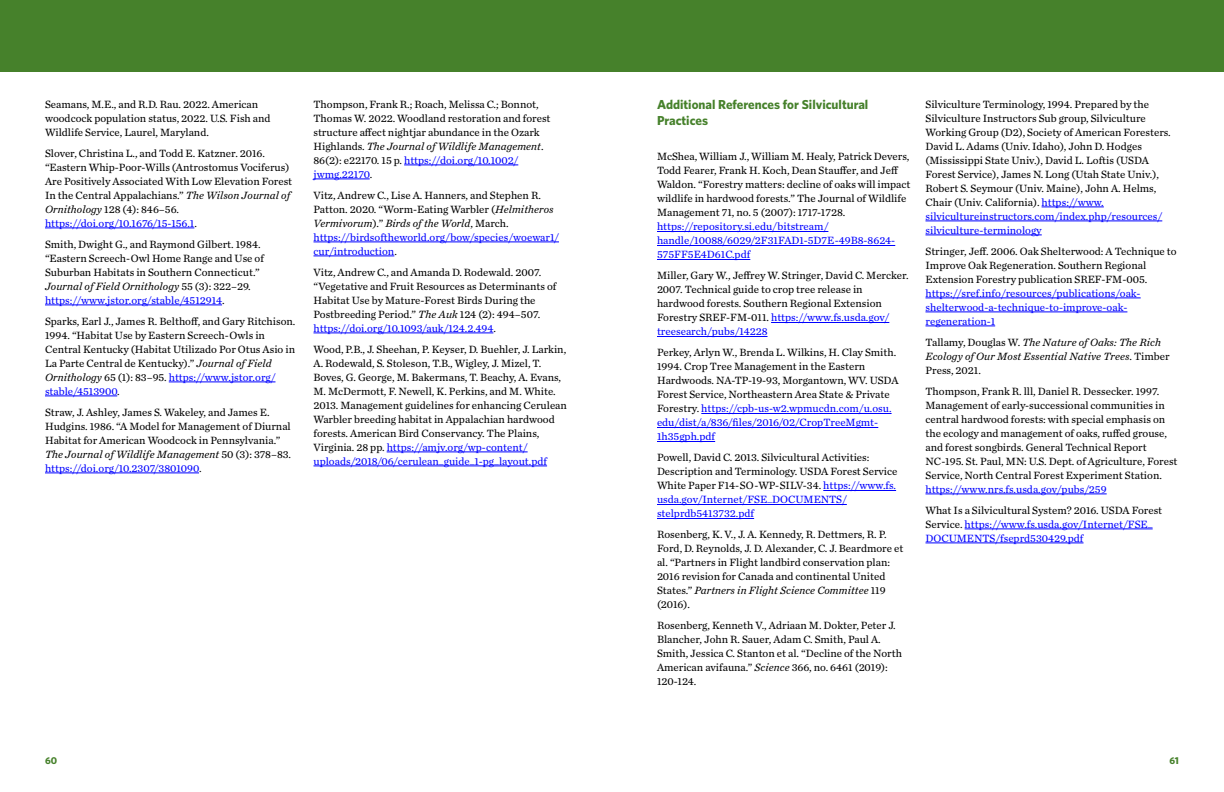
<style>
.page{position:relative;width:1224px;height:792px;background:#fff}
.page>*{position:absolute;margin:0;border:0;box-sizing:border-box;transform-origin:0 0}
.t1{font:700 13px/16px "Whitney";color:#46812b}
.text_-_chronicle___s{font:11px/14px "Chronicle Text G2";color:#000}
.text_-_chronicle___s-2{font:11px/14px "Chronicle Text G2";color:#00f}
.text_-_chronicle___s-3{font:italic 11px/14px "Chronicle Text G2";letter-spacing:.01em;color:#000}
.t2{font:700 10px "Whitney";color:#46812b}
.s1{font-style:italic}
.s2{color:#00f}
.s3{font-style:normal}
.s4{color:#000}
</style>
<div class="page">
<div style="left:0;top:0;width:612px;height:72px;background:#46812b"></div>
<div style="left:612px;top:0;width:612px;height:72px;background:#46812b"></div>
<hr style="left:45px;top:228px;width:149px;height:1px;background:#00f">
<hr style="left:45px;top:305px;width:177px;height:1px;background:#00f">
<hr style="left:169px;top:382px;width:106px;height:1px;background:#00f">
<hr style="left:45px;top:396px;width:72px;height:1px;background:#00f">
<hr style="left:45px;top:473px;width:154px;height:1px;background:#00f">
<hr style="left:404px;top:165px;width:114px;height:1px;background:#00f">
<hr style="left:314px;top:179px;width:56px;height:1px;background:#00f">
<hr style="left:314px;top:242px;width:245px;height:1px;background:#00f">
<hr style="left:314px;top:256px;width:80px;height:1px;background:#00f">
<hr style="left:314px;top:333px;width:179px;height:1px;background:#00f">
<hr style="left:387px;top:452px;width:141px;height:1px;background:#00f">
<hr style="left:314px;top:466px;width:233px;height:1px;background:#00f">
<hr style="left:657px;top:231px;width:171px;height:1px;background:#00f">
<hr style="left:657px;top:245px;width:238px;height:1px;background:#00f">
<hr style="left:657px;top:259px;width:93px;height:1px;background:#00f">
<hr style="left:771px;top:322px;width:118px;height:1px;background:#00f">
<hr style="left:657px;top:336px;width:111px;height:1px;background:#00f">
<hr style="left:701px;top:413px;width:191px;height:1px;background:#00f">
<hr style="left:657px;top:427px;width:221px;height:1px;background:#00f">
<hr style="left:657px;top:441px;width:58px;height:1px;background:#00f">
<hr style="left:823px;top:490px;width:73px;height:1px;background:#00f">
<hr style="left:657px;top:504px;width:190px;height:1px;background:#00f">
<hr style="left:657px;top:518px;width:97px;height:1px;background:#00f">
<hr style="left:1042px;top:207px;width:62px;height:1px;background:#00f">
<hr style="left:926px;top:221px;width:236px;height:1px;background:#00f">
<hr style="left:926px;top:235px;width:116px;height:1px;background:#00f">
<hr style="left:926px;top:298px;width:215px;height:1px;background:#00f">
<hr style="left:926px;top:312px;width:201px;height:1px;background:#00f">
<hr style="left:926px;top:326px;width:69px;height:1px;background:#00f">
<hr style="left:926px;top:494px;width:181px;height:1px;background:#00f">
<hr style="left:965px;top:529px;width:188px;height:1px;background:#00f">
<hr style="left:926px;top:543px;width:158px;height:1px;background:#00f">
<p class="text_-_chronicle___s" style="left:45px;top:97px;width:227px">Seamans, M.E., and R.D. Rau. 2022. American woodcock population status, 2022. U.S. Fish and<br>Wildlife Service, Laurel, Maryland.</p>
<p class="text_-_chronicle___s" style="left:45px;top:146px;width:249px">Slover, Christina L., and Todd E. Katzner. 2016. “Eastern Whip-Poor-Wills (Antrostomus Vociferus)<br>Are Positively Associated With Low Elevation Forest In the Central Appalachians.” <span class="s1">The Wilson Journal of Ornithology</span> 128 (4): 846–56. <span class="s2">https://doi.org/10.1676/15-156.1</span>.</p>
<p class="text_-_chronicle___s" style="left:45px;top:237px;width:221px">Smith, Dwight G., and Raymond Gilbert. 1984. “Eastern Screech-Owl Home Range and Use of Suburban Habitats in Southern Connecticut.” <span class="s1">Journal of Field Ornithology</span> 55 (3): 322–29. <span class="s2">https://www.jstor.org/stable/4512914</span>.</p>
<p class="text_-_chronicle___s" style="left:45px;top:314px;width:252px">Sparks, Earl J., James R. Belthoff, and Gary Ritchison.<br>1994. “Habitat Use by Eastern Screech-Owls in Central Kentucky (Habitat Utilizado Por Otus Asio in La Parte Central de Kentucky).” <span class="s1">Journal of Field Ornithology</span> 65 (1): 83–95. <span class="s2">https://www.jstor.org/ stable/4513900</span>.</p>
<p class="text_-_chronicle___s" style="left:45px;top:405px;width:248px">Straw, J. Ashley, James S. Wakeley, and James E.<br>Hudgins. 1986. “A Model for Management of Diurnal Habitat for American Woodcock in Pennsylvania.” <span class="s1">The Journal of Wildlife Management</span> 50 (3): 378–83. <span class="s2">https://doi.org/10.2307/3801090</span>.</p>
<p class="text_-_chronicle___s" style="left:314px;top:97px;width:239px">Thompson, Frank R.; Roach, Melissa C.; Bonnot, Thomas W. 2022. Woodland restoration and forest structure affect nightjar abundance in the Ozark Highlands. <span class="s1">The Journal of Wildlife Management</span>.<br>86(2): e22170. 15 p. <span class="s2">https://doi.org/10.1002/ jwmg.22170</span>.</p>
<p class="text_-_chronicle___s" style="left:314px;top:188px;width:247px">Vitz, Andrew C., Lise A. Hanners, and Stephen R.<br>Patton. 2020. “Worm-Eating Warbler (<span class="s1">Helmitheros Vermivorum</span>).” <span class="s1">Birds of the World</span>, March. <span class="s2">https://birdsoftheworld.org/bow/species/woewar1/ cur/introduction</span>.</p>
<p class="text_-_chronicle___s" style="left:314px;top:265px;width:244px">Vitz, Andrew C., and Amanda D. Rodewald. 2007. “Vegetative and Fruit Resources as Determinants of Habitat Use by Mature-Forest Birds During the Postbreeding Period.” <span class="s1">The Auk</span> 124 (2): 494–507. <span class="s2">https://doi.org/10.1093/auk/124.2.494</span>.</p>
<p class="text_-_chronicle___s" style="left:314px;top:342px;width:255px">Wood, P.B., J. Sheehan, P. Keyser, D. Buehler, J. Larkin, A. Rodewald, S. Stoleson, T.B., Wigley, J. Mizel, T.<br>Boves, G. George, M. Bakermans, T. Beachy, A. Evans, M. McDermott, F. Newell, K. Perkins, and M. White.<br>2013. Management guidelines for enhancing Cerulean Warbler breeding habitat in Appalachian hardwood forests. American Bird Conservancy. The Plains, Virginia. 28 pp. <span class="s2">https://amjv.org/wp-content/ uploads/2018/06/cerulean_guide_1-pg_layout.pdf</span></p>
<p class="t1" style="left:657px;top:97px;width:213px">Additional References for Silvicultural<br>Practices</p>
<p class="text_-_chronicle___s" style="left:657px;top:149px;width:255px">McShea, William J., William M. Healy, Patrick Devers, Todd Fearer, Frank H. Koch, Dean Stauffer, and Jeff Waldon. “Forestry matters: decline of oaks will impact wildlife in hardwood forests.” The Journal of Wildlife Management 71, no. 5 (2007): 1717-1728. <span class="s2">https://repository.si.edu/bitstream/ handle/10088/6029/2F31FAD1-5D7E-49B8-8624- 575FF5E4D61C.pdf</span></p>
<p class="text_-_chronicle___s" style="left:657px;top:268px;width:253px">Miller, Gary W., Jeffrey W. Stringer, David C. Mercker.<br>2007. Technical guide to crop tree release in hardwood forests. Southern Regional Extension Forestry SREF-FM-011. <span class="s2">https://www.fs.usda.gov/ treesearch/pubs/14228</span></p>
<p class="text_-_chronicle___s" style="left:657px;top:345px;width:243px">Perkey, Arlyn W., Brenda L. Wilkins, H. Clay Smith.<br>1994. Crop Tree Management in the Eastern Hardwoods. NA-TP-19-93, Morgantown, WV. USDA Forest Service, Northeastern Area State &amp; Private Forestry. <span class="s2">https://cpb-us-w2.wpmucdn.com/u.osu. edu/dist/a/836/files/2016/02/CropTreeMgmt-1h35gph.pdf</span></p>
<p class="text_-_chronicle___s" style="left:657px;top:450px;width:242px">Powell, David C. 2013. Silvicultural Activities:<br>Description and Terminology. USDA Forest Service White Paper F14-SO-WP-SILV-34. <span class="s2">https://www.fs. usda.gov/Internet/FSE_DOCUMENTS/ stelprdb5413732.pdf</span></p>
<p class="text_-_chronicle___s" style="left:657px;top:527px;width:248px">Rosenberg, K. V., J. A. Kennedy, R. Dettmers, R. P.<br>Ford, D. Reynolds, J. D. Alexander, C. J. Beardmore et al. “Partners in Flight landbird conservation plan:<br>2016 revision for Canada and continental United States.” <span class="s1">Partners in Flight Science Committee</span> 119 (2016).</p>
<p class="text_-_chronicle___s" style="left:657px;top:618px;width:247px">Rosenberg, Kenneth V., Adriaan M. Dokter, Peter J.<br>Blancher, John R. Sauer, Adam C. Smith, Paul A.<br>Smith, Jessica C. Stanton et al. “Decline of the North American avifauna.” <span class="s1">Science</span> 366, no. 6461 (2019):<br>120-124.</p>
<p class="text_-_chronicle___s" style="left:926px;top:97px;width:247px">Silviculture Terminology, 1994. Prepared by the Silviculture Instructors Sub group, Silviculture Working Group (D2), Society of American Foresters.<br>David L. Adams (Univ. Idaho), John D. Hodges (Mississippi State Univ.), David L. Loftis (USDA Forest Service), James N. Long (Utah State Univ.), Robert S. Seymour (Univ. Maine), John A. Helms, Chair (Univ. California). <span class="s2">https://www. silvicultureinstructors.com/index.php/resources/ silviculture-terminology</span></p>
<p class="text_-_chronicle___s" style="left:926px;top:244px;width:253px">Stringer, Jeff. 2006. Oak Shelterwood: A Technique to Improve Oak Regeneration. Southern Regional Extension Forestry publication SREF-FM-005. <span class="s2">https://sref.info/resources/publications/oak&shy;shelterwood-a-technique-to-improve-oak&shy;regeneration-1</span></p>
<p class="text_-_chronicle___s-3" style="left:926px;top:335px;width:246px"><span class="s3">Tallamy, Douglas W.</span> The Nature of Oaks: The Rich<br>Ecology of Our Most Essential Native Trees<span class="s3">. Timber<br>Press, 2021.</span></p>
<p class="text_-_chronicle___s" style="left:926px;top:384px;width:253px">Thompson, Frank R. lll, Daniel R. Dessecker. 1997.<br>Management of early-successional communities in central hardwood forests: with special emphasis on the ecology and management of oaks, ruffed grouse, and forest songbirds. General Technical Report NC-195. St. Paul, MN: U.S. Dept. of Agriculture, Forest Service, North Central Forest Experiment Station. <span class="s2">https://www.nrs.fs.usda.gov/pubs/259</span></p>
<p class="text_-_chronicle___s-2" style="left:926px;top:503px;width:238px"><span class="s4">What Is a Silvicultural System? 2016. USDA Forest<br>Service.</span> https://www.fs.usda.gov/Internet/FSE_<br>DOCUMENTS/fseprd530429.pdf</p>
<p class="t2" style="left:45px;top:754px;width:14px">60</p>
<p class="t2" style="left:1169px;top:754px;width:11px">61</p>
</div>
